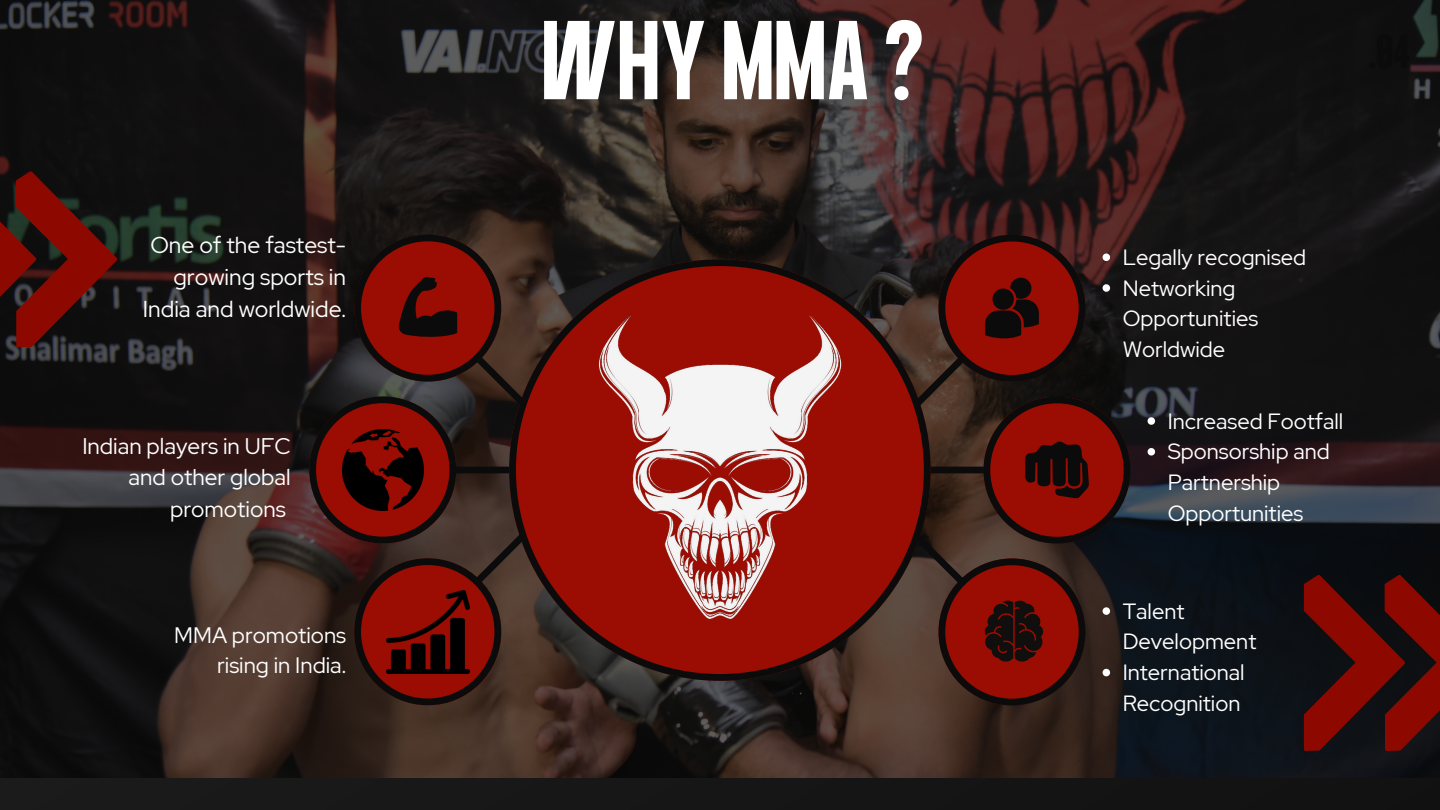
<style>
.page{position:relative;width:1440px;height:810px;background:#fff}
.page>*{position:absolute;margin:0;border:0;box-sizing:border-box;transform-origin:0 0}
.t1{font:700 97.9px "Formula Condensed";color:#fff}
.t2{font:22.9px/32px "Red Hat Display";color:#fff;text-align:right}
.t3{font:22.6px/31.5px "Red Hat Display";color:#fff;text-align:right}
.t4{font:22.3px/30.8px "Red Hat Display";color:#fff;text-align:right}
.t5{font:22px/30.8px "Red Hat Display";color:#fff}
</style>
<div class="page">
<img style="left:0;top:0;width:1440px;height:808px">
<div style="left:1px;top:779px;width:1438px;height:31px;background:#161616"></div>
<svg style="left:1304px;top:575px;width:136px;height:176px;background:#520b08"></svg>
<svg style="left:534px;top:259px;width:371px;height:422px;background:#611a13"></svg>
<svg style="left:309px;top:235px;width:225px;height:470px;background:#511b15"></svg>
<svg style="left:0;top:171px;width:117px;height:176px;background:#49110c"></svg>
<img style="left:561px;top:307px;width:318px;height:333px">
<img style="left:387px;top:591px;width:82px;height:82px">
<img style="left:342px;top:429px;width:81px;height:81px">
<svg style="left:1148px;top:417px;width:7px;height:8px"></svg>
<svg style="left:1148px;top:448px;width:7px;height:8px"></svg>
<svg style="left:905px;top:235px;width:225px;height:470px;background:#521913"></svg>
<p class="t2" style="left:143px;top:229px;width:205px">One of the fastest&shy;growing sports in<br>India and worldwide.</p>
<p class="t3" style="left:82px;top:430px;width:210px">Indian players in UFC and other global promotions</p>
<p class="t4" style="left:174px;top:619px;width:173px">MMA promotions rising in India.</p>
<p class="t1" style="left:542px;top:11px;width:383px">WHY MMA ?</p>
<p class="t5" style="left:1123px;top:242px;width:185px">Legally recognised</p>
<p class="t5" style="left:1123px;top:272px;width:137px">Networking<br>Opportunities<br>Worldwide</p>
<p class="t5" style="left:1168px;top:405px;width:177px">Increased Footfall</p>
<p class="t5" style="left:1168px;top:436px;width:164px">Sponsorship and<br>Partnership<br>Opportunities</p>
<p class="t5" style="left:1123px;top:595px;width:135px">Talent<br>Development</p>
<p class="t5" style="left:1123px;top:657px;width:123px">International<br>Recognition</p>
</div>
